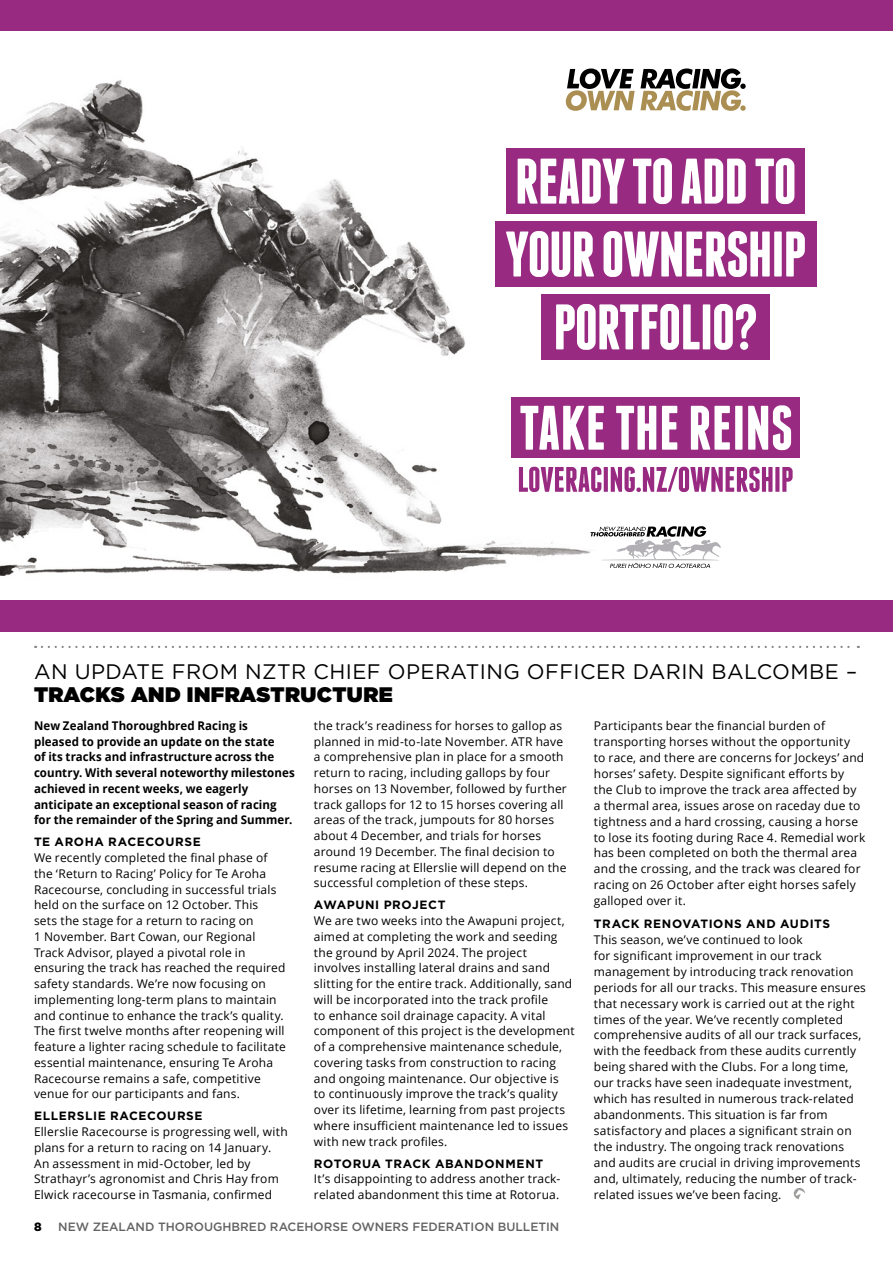
<style>
.page{position:relative;width:893px;height:1263px;background:#fff}
.page>*{position:absolute;margin:0;border:0;box-sizing:border-box;transform-origin:0 0}
.t1{font:21px "Gotham";letter-spacing:.02em;color:#000}
.t2{font:900 21px "Gotham";letter-spacing:.02em;color:#000}
.t3{font:12px/15.8px "Open Sans";letter-spacing:.015em;color:#000}
.t4{font:700 12px/15.8px "Open Sans";letter-spacing:.005em;color:#000;scale:.96 1}
.t5{font:700 12px "Gotham";letter-spacing:.05em;color:#000}
.t6{font:500 12px "Gotham";color:#646363}
.t7{font:900 12px "Gotham";color:#000}
</style>
<div class="page">
<svg style="left:794px;top:1188px;width:11px;height:11px"></svg>
<svg style="left:42px;top:646px;width:817px;height:2px"></svg>
<img style="left:0;top:30px;width:648px;height:546px">
<svg style="left:566px;top:68px;width:180px;height:43px"></svg>
<div style="left:506px;top:148px;width:299px;height:66px;background:#992a82"></div>
<div style="left:495px;top:222px;width:321px;height:65px;background:#992a82"></div>
<div style="left:542px;top:295px;width:228px;height:65px;background:#992a82"></div>
<svg style="left:556px;top:304px;width:200px;height:46px"></svg>
<svg style="left:506px;top:231px;width:299px;height:46px"></svg>
<svg style="left:518px;top:158px;width:276px;height:46px"></svg>
<div style="left:0;top:600px;width:893px;height:31px;background:#992a82"></div>
<div style="left:0;top:0;width:893px;height:30px;background:#992a82"></div>
<div style="left:512px;top:397px;width:288px;height:62px;background:#992a82"></div>
<svg style="left:520px;top:405px;width:271px;height:45px"></svg>
<div style="left:512px;top:458px;width:288px;height:42px;background:#fff"></div>
<svg style="left:519px;top:467px;width:274px;height:25px"></svg>
<svg style="left:590px;top:526px;width:131px;height:42px"></svg>
<h1 class="t1" style="left:34px;top:658px;width:825px">AN UPDATE FROM NZTR CHIEF OPERATING OFFICER DARIN BALCOMBE –</h1>
<h1 class="t2" style="left:34px;top:679px;width:360px">TRACKS AND INFRASTRUCTURE</h1>
<p class="t3" style="left:314px;top:717px;width:254px">the track’s readiness for horses to gallop as planned in mid-to-late November. ATR have a comprehensive plan in place for a smooth return to racing, including gallops by four horses on 13 November, followed by further track gallops for 12 to 15 horses covering all areas of the track, jumpouts for 80 horses about 4 December, and trials for horses around 19 December. The final decision to resume racing at Ellerslie will depend on the successful completion of these steps.</p>
<p class="t5" style="left:314px;top:897px;width:133px">AWAPUNI PROJECT</p>
<p class="t3" style="left:314px;top:912px;width:262px">We are two weeks into the Awapuni project, aimed at completing the work and seeding the ground by April 2024. The project involves installing lateral drains and sand slitting for the entire track. Additionally, sand will be incorporated into the track profile<br>to enhance soil drainage capacity. A vital component of this project is the development of a comprehensive maintenance schedule, covering tasks from construction to racing and ongoing maintenance. Our objective is<br>to continuously improve the track’s quality over its lifetime, learning from past projects where insufficient maintenance led to issues with new track profiles.</p>
<p class="t5" style="left:314px;top:1155px;width:231px">ROTORUA TRACK ABANDONMENT</p>
<p class="t3" style="left:314px;top:1171px;width:248px">It’s disappointing to address another track&shy;related abandonment this time at Rotorua.</p>
<p class="t3" style="left:594px;top:717px;width:273px">Participants bear the financial burden of transporting horses without the opportunity<br>to race, and there are concerns for Jockeys’ and horses’ safety. Despite significant efforts by the Club to improve the track area affected by a thermal area, issues arose on raceday due to tightness and a hard crossing, causing a horse to lose its footing during Race 4. Remedial work has been completed on both the thermal area and the crossing, and the track was cleared for racing on 26 October after eight horses safely galloped over it.</p>
<p class="t5" style="left:594px;top:915px;width:238px">TRACK RENOVATIONS AND AUDITS</p>
<p class="t3" style="left:594px;top:931px;width:274px">This season, we’ve continued to look<br>for significant improvement in our track management by introducing track renovation periods for all our tracks. This measure ensures that necessary work is carried out at the right times of the year. We’ve recently completed comprehensive audits of all our track surfaces, with the feedback from these audits currently being shared with the Clubs. For a long time, our tracks have seen inadequate investment, which has resulted in numerous track-related abandonments. This situation is far from satisfactory and places a significant strain on the industry. The ongoing track renovations and audits are crucial in driving improvements and, ultimately, reducing the number of track&shy;related issues we’ve been facing.</p>
<p class="t4" style="left:34px;top:717px;width:273px">New Zealand Thoroughbred Racing is pleased to provide an update on the state<br>of its tracks and infrastructure across the country. With several noteworthy milestones achieved in recent weeks, we eagerly anticipate an exceptional season of racing for the remainder of the Spring and Summer.</p>
<p class="t5" style="left:34px;top:834px;width:168px">TE AROHA RACECOURSE</p>
<p class="t3" style="left:34px;top:849px;width:253px">We recently completed the final phase of the ‘Return to Racing’ Policy for Te Aroha Racecourse, concluding in successful trials held on the surface on 12 October. This<br>sets the stage for a return to racing on<br>1 November. Bart Cowan, our Regional Track Advisor, played a pivotal role in ensuring the track has reached the required safety standards. We’re now focusing on implementing long-term plans to maintain and continue to enhance the track’s quality.<br>The first twelve months after reopening will feature a lighter racing schedule to facilitate essential maintenance, ensuring Te Aroha Racecourse remains a safe, competitive venue for our participants and fans.</p>
<p class="t5" style="left:34px;top:1108px;width:170px">ELLERSLIE RACECOURSE</p>
<p class="t3" style="left:34px;top:1123px;width:255px">Ellerslie Racecourse is progressing well, with plans for a return to racing on 14 January.<br>An assessment in mid-October, led by Strathayr’s agronomist and Chris Hay from Elwick racecourse in Tasmania, confirmed</p>
<p class="t7" style="left:34px;top:1218px;width:9px">8</p>
<p class="t6" style="left:58px;top:1218px;width:503px">NEW ZEALAND THOROUGHBRED RACEHORSE OWNERS FEDERATION BULLETIN</p>
</div>
